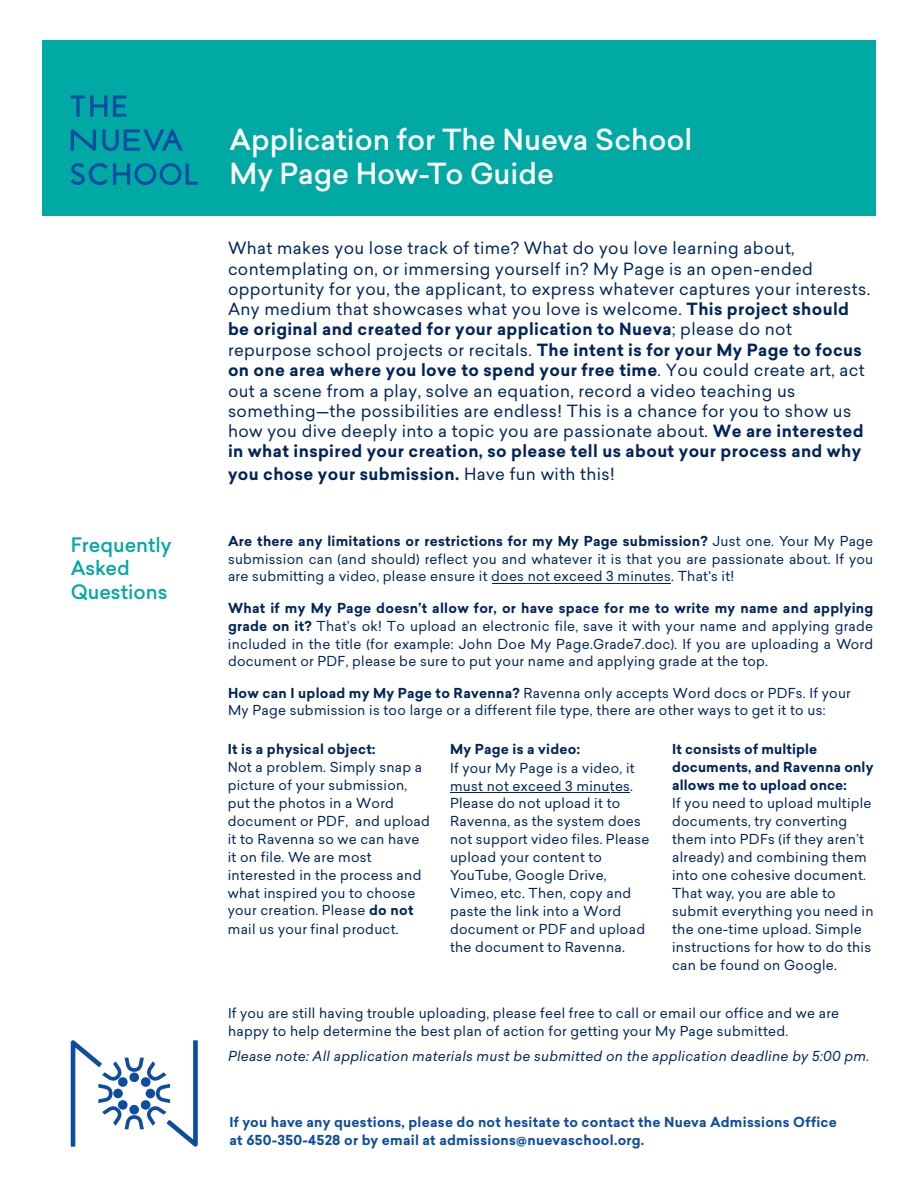
<style>
.page{position:relative;width:918px;height:1188px;background:#fff}
.page>*{position:absolute;margin:0;border:0;box-sizing:border-box;transform-origin:0 0}
.Normal1{font:500 28.5px/34.2px "Sailec";color:#fff}
.Normal1-2{font:500 19.5px/23.4px "Sailec";color:#00a9a3}
.t1{font:16.5px/20.2px "Sailec";letter-spacing:.025em;color:#00255a}
.t2{font:700 16.5px "Sailec";letter-spacing:.025em;color:#00255a}
.t3{font:13.5px/18px "Sailec";letter-spacing:.02em;color:#00255a}
.t4{font:700 13.5px/18px "Sailec";letter-spacing:.02em;color:#0d4da1}
.t5{font:italic 13.5px "Sailec";letter-spacing:.02em;color:#00255a}
.s1{font-weight:700}
.s2{font-weight:400}
</style>
<div class="page">
<div style="left:42px;top:41px;width:834px;height:175px;background:#00a9a3"></div>
<svg style="left:71px;top:95px;width:36px;height:22px"></svg>
<svg style="left:113px;top:95px;width:13px;height:22px"></svg>
<svg style="left:102px;top:129px;width:81px;height:22px"></svg>
<svg style="left:71px;top:129px;width:25px;height:22px"></svg>
<svg style="left:71px;top:163px;width:127px;height:22px"></svg>
<svg style="left:71px;top:1040px;width:127px;height:107px"></svg>
<hr style="left:450px;top:792px;width:111px;height:1px;background:#00255a">
<svg style="left:611px;top:792px;width:19px;height:1px"></svg>
<hr style="left:562px;top:792px;width:48px;height:1px;background:#00255a">
<hr style="left:492px;top:583px;width:179px;height:1px;background:#00255a">
<p class="Normal1-2" style="left:71px;top:533px;width:102px">Frequently<br>Asked<br>Questions</p>
<p class="Normal1" style="left:230px;top:122px;width:464px">Application for The Nueva School<br>My Page How-To Guide</p>
<p class="t1" style="left:228px;top:238px;width:644px">What makes you lose track of time? What do you love learning about, contemplating on, or immersing yourself in? My Page is an open-ended opportunity for you, the applicant, to express whatever captures your interests.<br>Any medium that showcases what you love is welcome. <span class="s1">This project should be original and created for your application to Nueva</span>; please do not repurpose school projects or recitals. <span class="s1">The intent is for your My Page to focus on one area where you love to spend your free time</span>. You could create art, act out a scene from a play, solve an equation, record a video teaching us something—the possibilities are endless! This is a chance for you to show us how you dive deeply into a topic you are passionate about. <span class="s1">We are interested in what inspired your creation, so please tell us about your process and why</span></p>
<p class="t2" style="left:228px;top:463px;width:388px">you chose your submission. <span class="s2">Have fun with this!</span></p>
<p class="t3" style="left:228px;top:532px;width:647px;line-height:17.4px;text-align:justify"><span class="s1">Are there any limitations or restrictions for my My Page submission?</span> Just one. Your My Page submission can (and should) reflect you and whatever it is that you are passionate about. If you are submitting a video, please ensure it does not exceed 3 minutes. That's it!</p>
<p class="t3" style="left:228px;top:599px;width:647px;line-height:17.5px;text-align:justify"><span class="s1">What if my My Page doesn’t allow for, or have space for me to write my name and applying grade on it?</span> That’s ok! To upload an electronic file, save it with your name and applying grade included in the title (for example: John Doe My Page.Grade7.doc). If you are uploading a Word document or PDF, please be sure to put your name and applying grade at the top.</p>
<p class="t3" style="left:228px;top:684px;width:624px"><span class="s1">How can I upload my My Page to Ravenna?</span> Ravenna only accepts Word docs or PDFs. If your<br>My Page submission is too large or a different file type, there are other ways to get it to us:</p>
<p class="t3" style="left:228px;top:740px;width:204px"><span class="s1">It is a physical object:<br></span>Not a problem. Simply snap a picture of your submission, put the photos in a Word document or PDF, and upload it to Ravenna so we can have it on file. We are most interested in the process and what inspired you to choose your creation. Please <span class="s1">do not </span>mail us your final product.</p>
<p class="t3" style="left:450px;top:740px;width:201px"><span class="s1">My Page is a video:<br></span>If your My Page is a video, it must not exceed 3 minutes.<br>Please do not upload it to<br>Ravenna, as the system does not support video files. Please upload your content to<br>YouTube, Google Drive,<br>Vimeo, etc. Then, copy and paste the link into a Word document or PDF and upload the document to Ravenna.</p>
<p class="t3" style="left:672px;top:740px;width:203px"><span class="s1">It consists of multiple documents, and Ravenna only allows me to upload once:<br></span>If you need to upload multiple documents, try converting them into PDFs (if they aren’t already) and combining them into one cohesive document.<br>That way, you are able to submit everything you need in the one-time upload. Simple instructions for how to do this can be found on Google.</p>
<p class="t3" style="left:228px;top:1004px;width:613px">If you are still having trouble uploading, please feel free to call or email our office and we are happy to help determine the best plan of action for getting your My Page submitted.</p>
<p class="t5" style="left:228px;top:1046px;width:643px">Please note: All application materials must be submitted on the application deadline by 5:00 pm.</p>
<p class="t4" style="left:230px;top:1114px;width:609px">If you have any questions, please do not hesitate to contact the Nueva Admissions Office at 650-350-4528 or by email at admissions@nuevaschool.org.</p>
</div>
